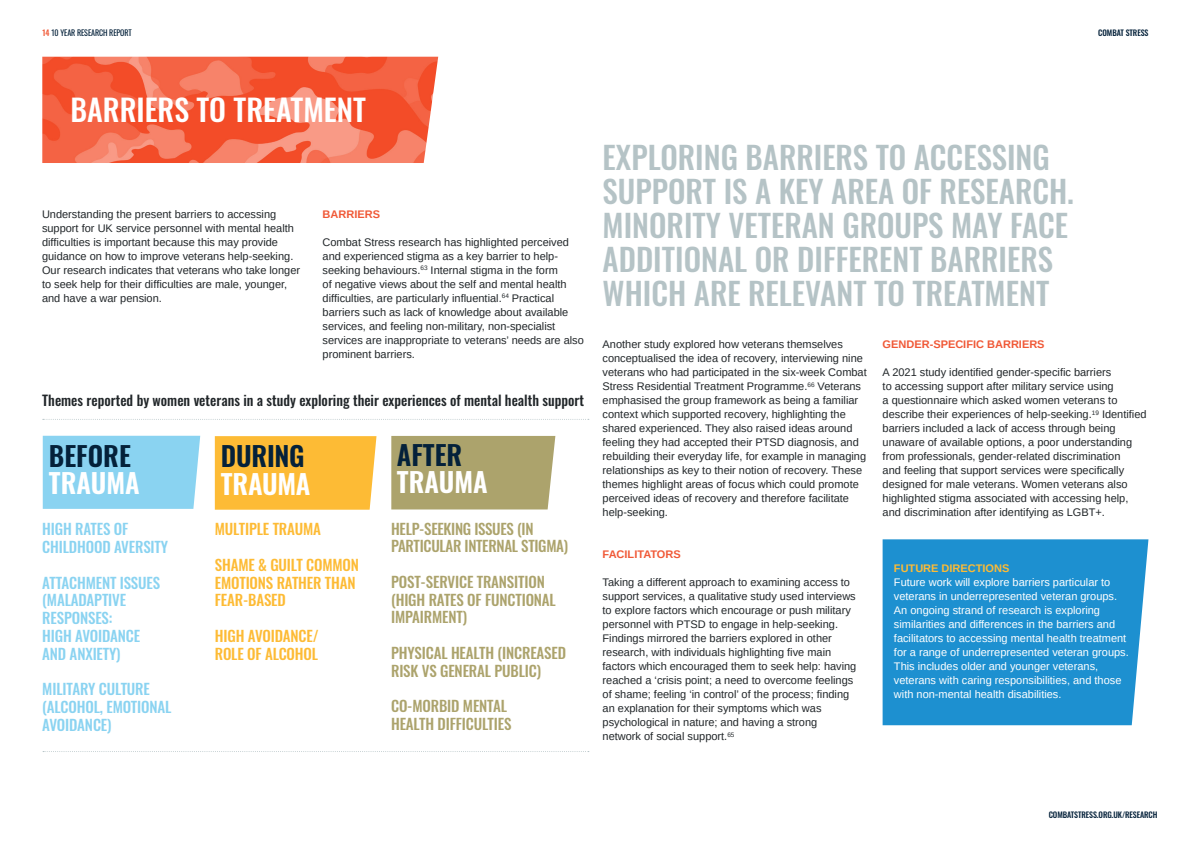
<style>
.page{position:relative;width:1191px;height:842px;background:#fff}
.page>*{position:absolute;margin:0;border:0;box-sizing:border-box;transform-origin:0 0}
.t1{font:500 31px/34px "Oswald";color:#b5c3c6}
.t2{font:500 30px "Oswald";color:#fff}
.t3{font:600 27px/27.4px "Oswald";letter-spacing:-.01em;color:#04213a}
.t4{font:600 27px/27.4px "Oswald";color:#fff}
.t5{font:500 15px/17.8px "Oswald";letter-spacing:-.01em;color:#aca36c}
.t6{font:500 15px/17.8px "Oswald";letter-spacing:-.01em;color:#8ad3f1}
.t7{font:500 15px/17.8px "Oswald";letter-spacing:-.01em;color:#fdbb35}
.t8{font:500 14px "Oswald";color:#212629}
.t9{font:11px/14px "Arimo";color:#212629}
.t10{font:11px/14px "Arimo";color:#fff}
.t11{font:700 11px "Arimo";color:#f05937}
.t12{font:700 11px "Arimo";color:#fdbb35}
.t13{font:500 8px "Oswald";letter-spacing:-.01em;color:#04213a}
.t14{font:8px "Oswald";letter-spacing:-.01em;color:#04213a}
.s1{font-weight:500;color:#f05937}
.s2{color:#fff}
.s3{color:#04213a}
</style>
<div class="page">
<div style="left:882px;top:539px;width:266px;height:186px;background:#1d90d0"></div>
<img style="left:42px;top:57px;width:396px;height:106px">
<div style="left:43px;top:436px;width:157px;height:73px;background:#8ad3f1"></div>
<div style="left:215px;top:436px;width:161px;height:74px;background:#fdbb35"></div>
<div style="left:391px;top:436px;width:164px;height:73px;background:#aca36c"></div>
<svg style="left:43px;top:751px;width:546px;height:1px"></svg>
<svg style="left:43px;top:419px;width:546px;height:1px"></svg>
<p class="t14" style="left:43px;top:26px;width:91px"><span class="s1">14</span> 10 YEAR RESEARCH REPORT</p>
<p class="t13" style="left:1098px;top:29px;width:52px">COMBAT STRESS</p>
<p class="t2" style="left:71px;top:94px;width:297px">BARRIERS TO TREATMENT</p>
<p class="t9" style="left:42px;top:207px;width:260px">Understanding the present barriers to accessing support for UK service personnel with mental health difficulties is important because this may provide guidance on how to improve veterans help-seeking.<br>Our research indicates that veterans who take longer to seek help for their difficulties are male, younger, and have a war pension.</p>
<p class="t11" style="left:322px;top:206px;width:59px">BARRIERS</p>
<p class="t9" style="left:322px;top:235px;width:263px">Combat Stress research has highlighted perceived and experienced stigma as a key barrier to help&shy;seeking behaviours.<sup>63</sup> Internal stigma in the form<br>of negative views about the self and mental health difficulties, are particularly influential.<sup>64</sup> Practical barriers such as lack of knowledge about available services, and feeling non-military, non-specialist services are inappropriate to veterans’ needs are also prominent barriers.</p>
<p class="t8" style="left:42px;top:393px;width:543px">Themes reported by women veterans in a study exploring their experiences of mental health support</p>
<p class="t3" style="left:49px;top:444px;width:92px">BEFORE<br><span class="s2">TRAUMA</span></p>
<p class="t3" style="left:221px;top:444px;width:91px">DURING<br><span class="s2">TRAUMA</span></p>
<p class="t4" style="left:397px;top:443px;width:92px"><span class="s3">AFTER<br></span>TRAUMA</p>
<p class="t6" style="left:42px;top:521px;width:127px">HIGH RATES OF<br>CHILDHOOD AVERSITY</p>
<p class="t6" style="left:42px;top:574px;width:119px">ATTACHMENT ISSUES (MALADAPTIVE<br>RESPONSES:</p>
<p class="t6" style="left:42px;top:628px;width:99px">HIGH AVOIDANCE<br>AND ANXIETY)</p>
<p class="t6" style="left:42px;top:681px;width:131px">MILITARY CULTURE (ALCOHOL, EMOTIONAL<br>AVOIDANCE)</p>
<p class="t5" style="left:391px;top:520px;width:179px">HELP-SEEKING ISSUES (IN<br>PARTICULAR INTERNAL STIGMA)</p>
<p class="t5" style="left:391px;top:574px;width:166px">POST-SERVICE TRANSITION (HIGH RATES OF FUNCTIONAL<br>IMPAIRMENT)</p>
<p class="t5" style="left:391px;top:645px;width:176px">PHYSICAL HEALTH (INCREASED<br>RISK VS GENERAL PUBLIC)</p>
<p class="t5" style="left:391px;top:698px;width:122px">CO-MORBID MENTAL<br>HEALTH DIFFICULTIES</p>
<p class="t7" style="left:215px;top:521px;width:108px">MULTIPLE TRAUMA</p>
<p class="t7" style="left:215px;top:557px;width:146px">SHAME &amp; GUILT COMMON<br>EMOTIONS RATHER THAN<br>FEAR-BASED</p>
<p class="t7" style="left:215px;top:628px;width:105px">HIGH AVOIDANCE/<br>ROLE OF ALCOHOL</p>
<p class="t1" style="left:602px;top:142px;width:473px">EXPLORING BARRIERS TO ACCESSING SUPPORT IS A KEY AREA OF RESEARCH.<br>MINORITY VETERAN GROUPS MAY FACE ADDITIONAL OR DIFFERENT BARRIERS WHICH ARE RELEVANT TO TREATMENT</p>
<p class="t9" style="left:602px;top:337px;width:266px">Another study explored how veterans themselves conceptualised the idea of recovery, interviewing nine veterans who had participated in the six-week Combat Stress Residential Treatment Programme.<sup>66</sup> Veterans emphasised the group framework as being a familiar context which supported recovery, highlighting the shared experienced. They also raised ideas around feeling they had accepted their PTSD diagnosis, and rebuilding their everyday life, for example in managing relationships as key to their notion of recovery. These themes highlight areas of focus which could promote perceived ideas of recovery and therefore facilitate help-seeking.</p>
<p class="t11" style="left:602px;top:547px;width:80px">FACILITATORS</p>
<p class="t9" style="left:602px;top:575px;width:255px">Taking a different approach to examining access to support services, a qualitative study used interviews to explore factors which encourage or push military personnel with PTSD to engage in help-seeking.<br>Findings mirrored the barriers explored in other research, with individuals highlighting five main factors which encouraged them to seek help: having reached a ‘crisis point; a need to overcome feelings of shame; feeling ‘in control’ of the process; finding an explanation for their symptoms which was psychological in nature; and having a strong network of social support.<sup>65</sup></p>
<p class="t11" style="left:882px;top:337px;width:163px">GENDER-SPECIFIC BARRIERS</p>
<p class="t9" style="left:882px;top:365px;width:265px">A 2021 study identified gender-specific barriers<br>to accessing support after military service using<br>a questionnaire which asked women veterans to describe their experiences of help-seeking.<sup>19</sup> Identified barriers included a lack of access through being unaware of available options, a poor understanding from professionals, gender-related discrimination<br>and feeling that support services were specifically designed for male veterans. Women veterans also highlighted stigma associated with accessing help, and discrimination after identifying as LGBT+.</p>
<p class="t12" style="left:894px;top:561px;width:117px">FUTURE DIRECTIONS</p>
<p class="t10" style="left:894px;top:575px;width:236px">Future work will explore barriers particular to veterans in underrepresented veteran groups.<br>An ongoing strand of research is exploring similarities and differences in the barriers and facilitators to accessing mental health treatment for a range of underrepresented veteran groups.<br>This includes older and younger veterans, veterans with caring responsibilities, and those with non-mental health disabilities.</p>
<p class="t13" style="left:1048px;top:810px;width:110px">COMBATSTRESS.ORG.UK/RESEARCH</p>
</div>
